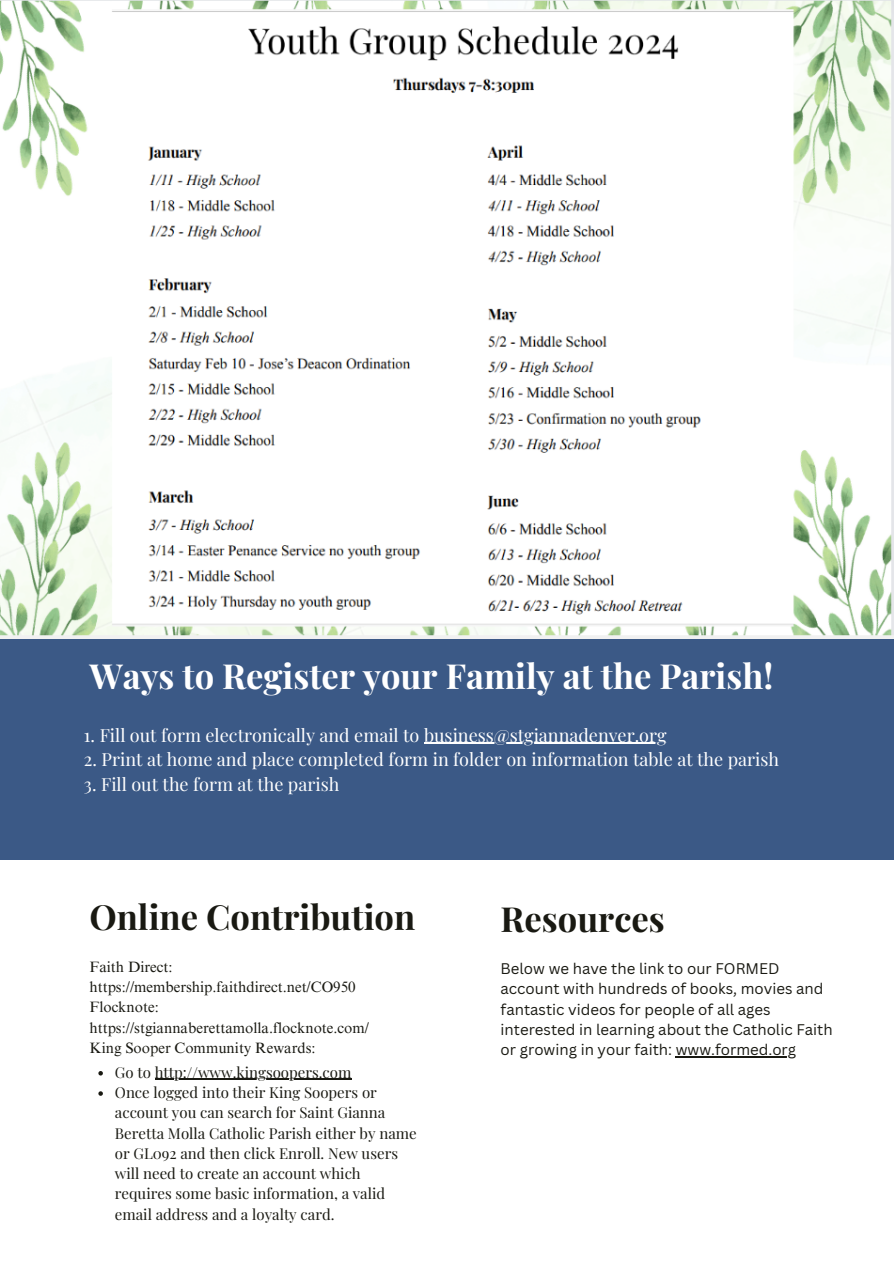
<style>
.page{position:relative;width:894px;height:1264px;background:#fff}
.page>*{position:absolute;margin:0;border:0;box-sizing:border-box;transform-origin:0 0}
.t1{font:700 34.5px "Playfair Display";color:#fff}
.t2{font:700 34.5px "Playfair Display";color:#191912}
.t3{font:18px "Playfair Display";color:#fff}
.t4{font:15px/20.2px "Playfair Display";color:#191912}
.t5{font:15px/20.2px "Canva Sans";color:#191912}
.t6{font:15px/20.2px "Times NRMT Pro";color:#191912}
</style>
<div class="page">
<div style="left:0;top:632px;width:893px;height:227px;background:#3b5986"></div>
<svg style="left:98px;top:1071px;width:5px;height:4px"></svg>
<hr style="left:155px;top:1078px;width:196px;height:2px;background:#191912">
<svg style="left:98px;top:1091px;width:5px;height:4px"></svg>
<hr style="left:424px;top:742px;width:242px;height:1px;background:#fff">
<hr style="left:675px;top:1056px;width:120px;height:1px;background:#191912">
<img style="left:0;top:0;width:893px;height:638px">
<p class="t1" style="left:89px;top:652px;width:685px">Ways to Register your Family at the Parish!</p>
<p class="t3" style="left:84px;top:722px;width:584px">1. Fill out form electronically and email to business@stgiannadenver.org</p>
<p class="t3" style="left:84px;top:746px;width:696px">2. Print at home and place completed form in folder on information table at the parish</p>
<p class="t3" style="left:84px;top:771px;width:257px">3. Fill out the form at the parish</p>
<p class="t2" style="left:89px;top:892px;width:327px">Online Contribution</p>
<p class="t6" style="left:89px;top:958px;width:268px">Faith Direct: https://membership.faithdirect.net/CO950</p>
<p class="t6" style="left:89px;top:998px;width:281px">Flocknote: https://stgiannaberettamolla.flocknote.com/</p>
<p class="t6" style="left:89px;top:1039px;width:228px">King Sooper Community Rewards:</p>
<p class="t4" style="left:115px;top:1061px;width:238px">Go to http://www.kingsoopers.com</p>
<p class="t4" style="left:115px;top:1081px;width:303px">Once logged into their King Soopers or account you can search for Saint Gianna Beretta Molla Catholic Parish either by name or GL092 and then click Enroll. New users will need to create an account which requires some basic information, a valid email address and a loyalty card.</p>
<p class="t2" style="left:500px;top:894px;width:166px">Resources</p>
<p class="t5" style="left:500px;top:958px;width:333px">Below we have the link to our FORMED account with hundreds of books, movies and fantastic videos for people of all ages interested in learning about the Catholic Faith or growing in your faith: www.formed.org</p>
</div>
